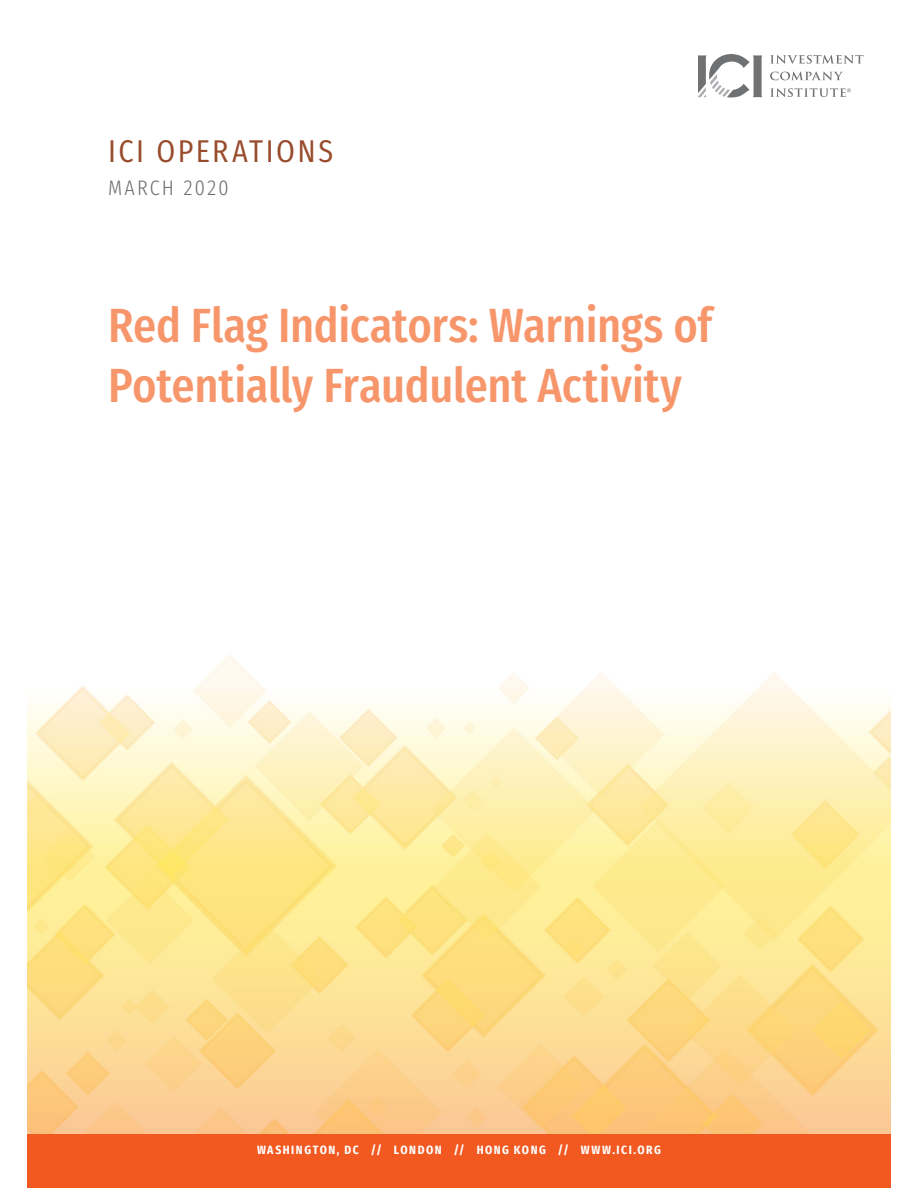
<style>
.page{position:relative;width:918px;height:1188px;background:#fff}
.page>*{position:absolute;margin:0;border:0;box-sizing:border-box;transform-origin:0 0}
.t1{font:500 48px/60px "Fira Sans Condensed";letter-spacing:-.005em;color:#f7966b}
.t2{font:31.5px "Fira Sans Condensed";letter-spacing:.075em;color:#984c2c}
.t3{font:300 21px "Fira Sans Condensed";letter-spacing:.095em;color:#6c6d70}
.t4{font:700 12px "Fira Sans Condensed";letter-spacing:.125em;color:#fff}
</style>
<div class="page">
<img style="left:27px;top:55px;width:864px;height:1079px">
<svg style="left:770px;top:55px;width:93px;height:9px"></svg>
<svg style="left:770px;top:72px;width:73px;height:8px"></svg>
<svg style="left:698px;top:54px;width:64px;height:44px"></svg>
<svg style="left:770px;top:88px;width:81px;height:9px"></svg>
<div style="left:27px;top:1134px;width:864px;height:54px;background:#f15921"></div>
<p class="t2" style="left:108px;top:123px;width:227px">ICI OPERATIONS</p>
<p class="t3" style="left:108px;top:169px;width:122px">MARCH 2020</p>
<p class="t1" style="left:108px;top:290px;width:606px">Red Flag Indicators: Warnings of<br>Potentially Fraudulent Activity</p>
<p class="t4" style="left:257px;top:1139px;width:405px">WASHINGTON, DC // LONDON // HONG KONG // WWW.ICI.ORG</p>
</div>
